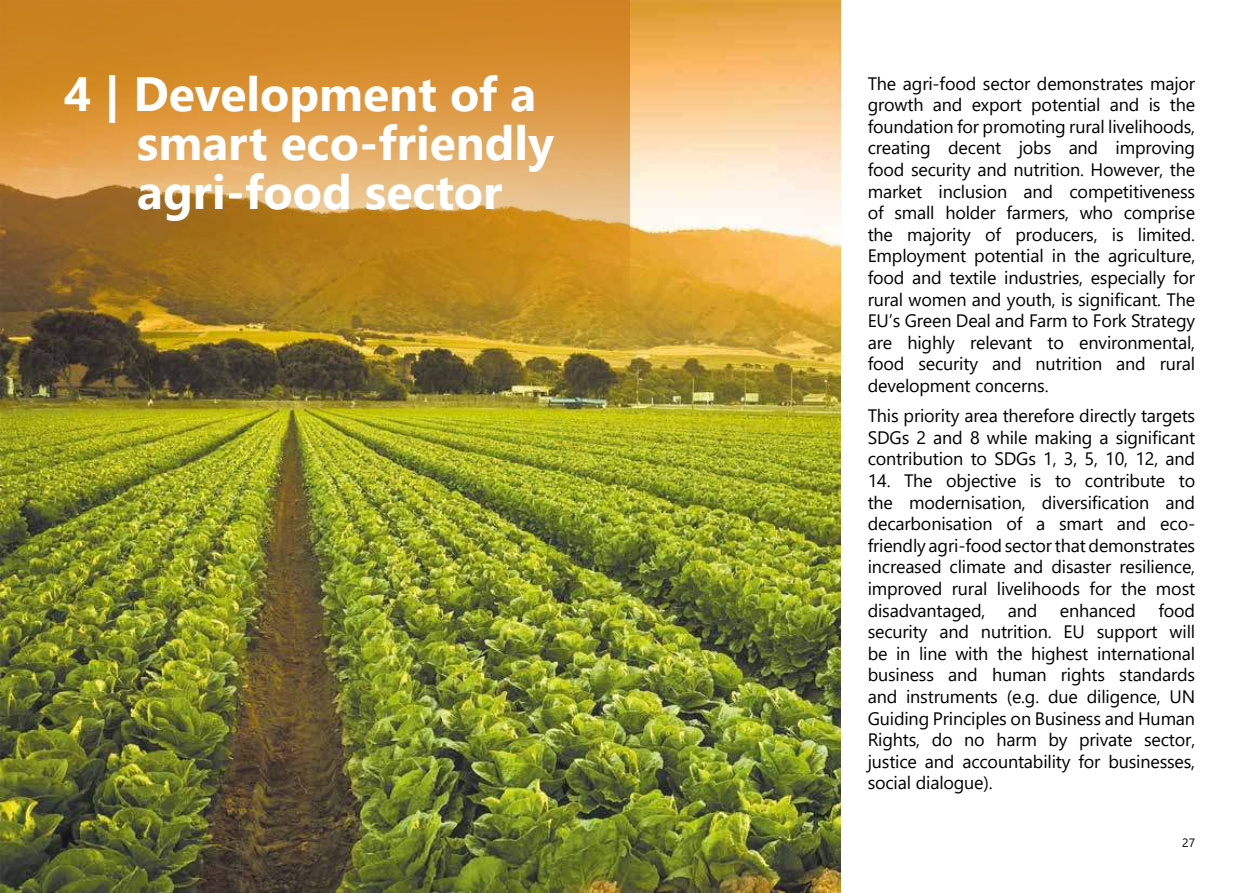
<style>
.page{position:relative;width:1259px;height:893px;background:#fff}
.page>*{position:absolute;margin:0;border:0;box-sizing:border-box;transform-origin:0 0}
.t1{font:700 48px/48.6px "Segoe UI";color:#fff}
.t2{font:18px/21.6px "Segoe UI";letter-spacing:-.01em;color:#000;text-align:justify}
.t3{font:12px "Segoe UI";color:#000}
</style>
<div class="page">
<img style="left:0;top:0;width:840px;height:893px">
<svg style="left:0;top:0;width:629px;height:302px;background:#cb8e37"></svg>
<h1 class="t1" style="left:137px;top:66px;width:418px;text-indent:-73px">4 | Development of a smart eco-friendly agri-food sector</h1>
<p class="t2" style="left:867px;top:71px;width:329px">The agri-food sector demonstrates major growth and export potential and is the foundation for promoting rural livelihoods, creating decent jobs and improving food security and nutrition. However, the market inclusion and competitiveness of small holder farmers, who comprise the majority of producers, is limited.<br>Employment potential in the agriculture, food and textile industries, especially for rural women and youth, is significant. The EU’s Green Deal and Farm to Fork Strategy are highly relevant to environmental, food security and nutrition and rural development concerns.</p>
<p class="t2" style="left:867px;top:407px;width:329px">This priority area therefore directly targets SDGs 2 and 8 while making a significant contribution to SDGs 1, 3, 5, 10, 12, and</p>
<p class="t2" style="left:867px;top:468px;width:329px">14. The objective is to contribute to the modernisation, diversification and decarbonisation of a smart and eco&shy;friendly agri-food sector that demonstrates increased climate and disaster resilience, improved rural livelihoods for the most disadvantaged, and enhanced food security and nutrition. EU support will be in line with the highest international business and human rights standards and instruments (e.g. due diligence, UN Guiding Principles on Business and Human Rights, do no harm by private sector, justice and accountability for businesses, social dialogue).</p>
<p class="t3" style="left:1182px;top:838px;width:14px">27</p>
</div>
